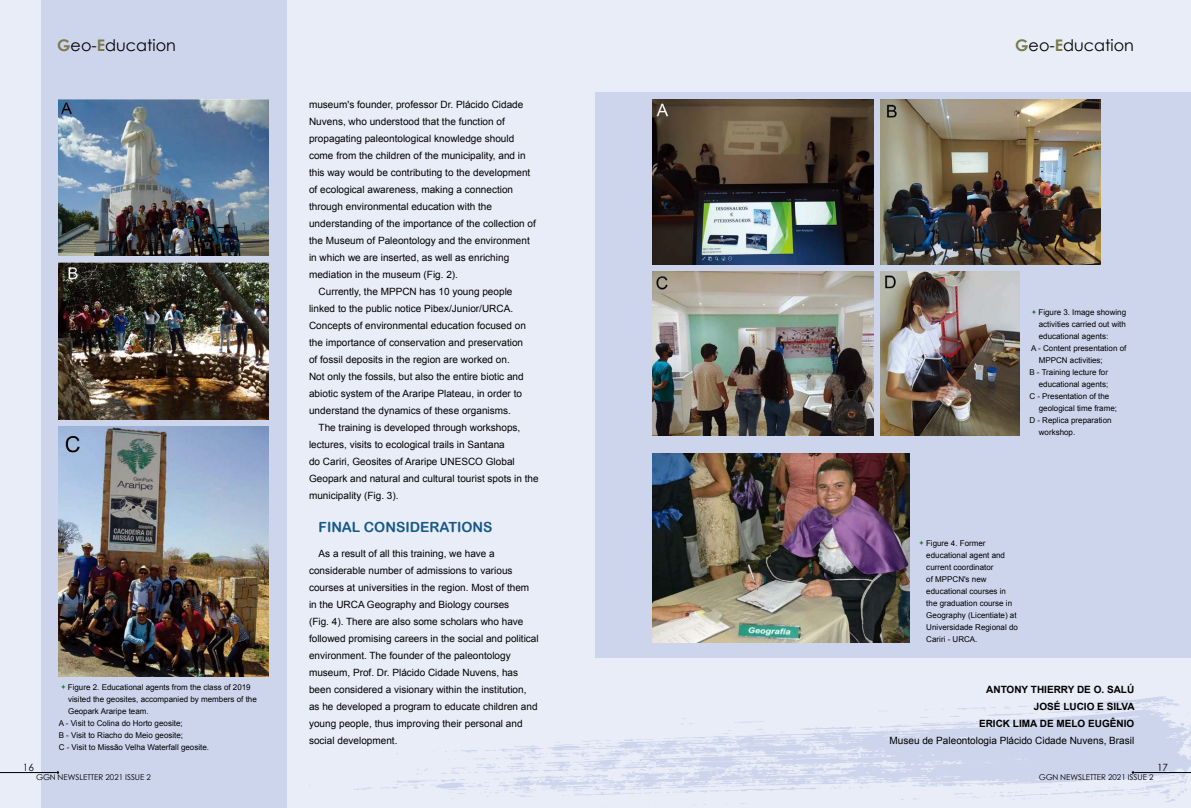
<style>
.page{position:relative;width:1191px;height:808px;background:#e9edf7}
.page>*{position:absolute;margin:0;border:0;box-sizing:border-box;transform-origin:0 0}
.t1{font:16px "Century Gothic";color:#000}
.t2{font:14px "Arial Rounded MT Bold";color:#165987}
.t3{font:10px/17px "Arial";color:#000}
.t4{font:700 10px/17px "Arial";color:#000;text-align:right}
.t5{font:10px "ST Xihei";color:#000}
.t6{font:8px/12px "Arial";color:#000}
.t7{font:8px "ST Xihei";color:#000}
.s1{font-weight:700;color:#7b7a4c}
</style>
<div class="page">
<div style="left:41px;top:0;width:245px;height:808px;background:#cdd5ed"></div>
<div style="left:595px;top:92px;width:596px;height:566px;background:#cdd5ed"></div>
<svg style="left:61px;top:684px;width:5px;height:5px"></svg>
<svg style="left:919px;top:540px;width:4px;height:5px"></svg>
<img style="left:59px;top:99px;width:210px;height:157px">
<img style="left:59px;top:263px;width:210px;height:157px">
<img style="left:59px;top:427px;width:210px;height:249px">
<img style="left:652px;top:99px;width:221px;height:165px">
<img style="left:880px;top:99px;width:221px;height:165px">
<img style="left:652px;top:271px;width:221px;height:165px">
<img style="left:880px;top:271px;width:139px;height:165px">
<img style="left:652px;top:454px;width:257px;height:189px">
<svg style="left:1031px;top:310px;width:5px;height:4px"></svg>
<svg style="left:309px;top:696px;width:882px;height:112px"></svg>
<hr style="left:0;top:772px;width:57px;height:1px;background:#000">
<hr style="left:1134px;top:772px;width:57px;height:1px;background:#000">
<h1 class="t1" style="left:57px;top:34px;width:120px"><span class="s1">G</span>eo-<span class="s1">E</span>ducation</h1>
<h1 class="t1" style="left:1015px;top:34px;width:120px"><span class="s1">G</span>eo-<span class="s1">E</span>ducation</h1>
<p class="t6" style="left:68px;top:681px;width:184px">Figure 2. Educational agents from the class of 2019</p>
<p class="t6" style="left:68px;top:693px;width:190px">visited the geosites, accompanied by members of the</p>
<p class="t6" style="left:68px;top:705px;width:82px">Geopark Araripe team.</p>
<p class="t6" style="left:59px;top:717px;width:125px">A - Visit to Colina do Horto geosite;</p>
<p class="t6" style="left:59px;top:729px;width:126px">B - Visit to Riacho do Meio geosite;</p>
<p class="t6" style="left:59px;top:741px;width:152px">C - Visit to Missão Velha Waterfall geosite.</p>
<p class="t3" style="left:309px;top:96px;width:216px">museum's founder, professor Dr. Plácido Cidade</p>
<p class="t3" style="left:309px;top:113px;width:197px">Nuvens, who understood that the function of</p>
<p class="t3" style="left:309px;top:130px;width:207px">propagating paleontological knowledge should</p>
<p class="t3" style="left:309px;top:147px;width:218px">come from the children of the municipality, and in</p>
<p class="t3" style="left:309px;top:164px;width:223px">this way would be contributing to the development</p>
<p class="t3" style="left:309px;top:181px;width:205px">of ecological awareness, making a connection</p>
<p class="t3" style="left:309px;top:198px;width:184px">through environmental education with the</p>
<p class="t3" style="left:309px;top:215px;width:228px">understanding of the importance of the collection of</p>
<p class="t3" style="left:309px;top:232px;width:222px">the Museum of Paleontology and the environment</p>
<p class="t3" style="left:309px;top:249px;width:202px">in which we are inserted, as well as enriching</p>
<p class="t3" style="left:309px;top:266px;width:150px">mediation in the museum (Fig. 2).</p>
<p class="t3" style="left:318px;top:283px;width:195px">Currently, the MPPCN has 10 young people</p>
<p class="t3" style="left:309px;top:300px;width:205px">linked to the public notice Pibex/Junior/URCA.</p>
<p class="t3" style="left:309px;top:317px;width:218px">Concepts of environmental education focused on</p>
<p class="t3" style="left:309px;top:334px;width:215px">the importance of conservation and preservation</p>
<p class="t3" style="left:309px;top:351px;width:202px">of fossil deposits in the region are worked on.</p>
<p class="t3" style="left:309px;top:368px;width:216px">Not only the fossils, but also the entire biotic and</p>
<p class="t3" style="left:309px;top:385px;width:214px">abiotic system of the Araripe Plateau, in order to</p>
<p class="t3" style="left:309px;top:402px;width:203px">understand the dynamics of these organisms.</p>
<p class="t3" style="left:318px;top:419px;width:203px">The training is developed through workshops,</p>
<p class="t3" style="left:309px;top:436px;width:197px">lectures, visits to ecological trails in Santana</p>
<p class="t3" style="left:309px;top:453px;width:207px">do Cariri, Geosites of Araripe UNESCO Global</p>
<p class="t3" style="left:309px;top:470px;width:231px">Geopark and natural and cultural tourist spots in the</p>
<p class="t3" style="left:309px;top:487px;width:91px">municipality (Fig. 3).</p>
<h2 class="t2" style="left:318px;top:519px;width:175px">FINAL CONSIDERATIONS</h2>
<p class="t3" style="left:309px;top:545px;width:231px;text-indent:10px">As a result of all this training, we have a considerable number of admissions to various courses at universities in the region. Most of them in the URCA Geography and Biology courses<br>(Fig. 4). There are also some scholars who have followed promising careers in the social and political environment. The founder of the paleontology museum, Prof. Dr. Plácido Cidade Nuvens, has been considered a visionary within the institution, as he developed a program to educate children and young people, thus improving their personal and social development.</p>
<p class="t6" style="left:1038px;top:306px;width:89px">Figure 3. Image showing</p>
<p class="t6" style="left:1038px;top:318px;width:89px">activities carried out with</p>
<p class="t6" style="left:1038px;top:330px;width:71px">educational agents:</p>
<p class="t6" style="left:1031px;top:342px;width:97px">A - Content presentation of</p>
<p class="t6" style="left:1038px;top:354px;width:66px">MPPCN activities;</p>
<p class="t6" style="left:1029px;top:366px;width:80px">B - Training lecture for</p>
<p class="t6" style="left:1038px;top:378px;width:71px">educational agents;</p>
<p class="t6" style="left:1029px;top:390px;width:82px">C - Presentation of the</p>
<p class="t6" style="left:1038px;top:402px;width:80px">geological time frame;</p>
<p class="t6" style="left:1029px;top:414px;width:84px">D - Replica preparation</p>
<p class="t6" style="left:1038px;top:426px;width:38px">workshop.</p>
<p class="t6" style="left:926px;top:537px;width:93px">Figure 4. Former educational agent and current coordinator<br>of MPPCN's new educational courses in the graduation course in<br>Geography (Licentiate) at<br>Universidade Regional do<br>Cariri - URCA.</p>
<p class="t4" style="left:979px;top:681px;width:157px">ANTONY THIERRY DE O. SALÚ<br>JOSÉ LUCIO E SILVA<br>ERICK LIMA DE MELO EUGÊNIO</p>
<p class="t3" style="left:889px;top:732px;width:246px">Museu de Paleontologia Plácido Cidade Nuvens, Brasil</p>
<p class="t5" style="left:23px;top:760px;width:13px">16</p>
<p class="t5" style="left:1157px;top:760px;width:13px">17</p>
<p class="t7" style="left:36px;top:772px;width:117px">GGN NEWSLETTER 2021 ISSUE 2</p>
<p class="t7" style="left:1038px;top:772px;width:117px">GGN NEWSLETTER 2021 ISSUE 2</p>
</div>
